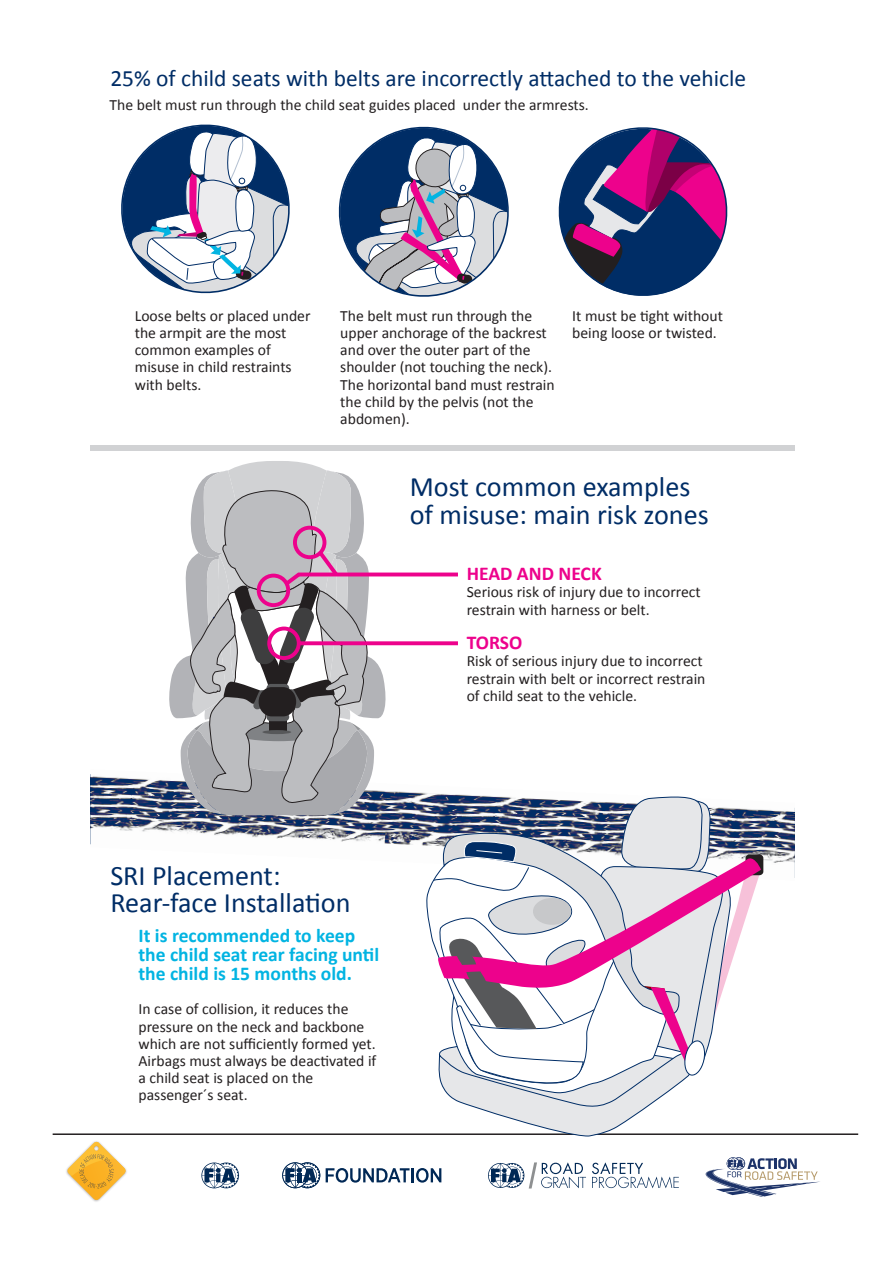
<style>
.page{position:relative;width:893px;height:1263px;background:#fff}
.page>*{position:absolute;margin:0;border:0;box-sizing:border-box;transform-origin:0 0}
.t1{font:28.2px/27.5px "Calibri";color:#002d66}
.t2{font:23.55px "Calibri";color:#002d66}
.t3{font:700 19.5px/18.8px "Calibri";color:#02b4e2}
.t4{font:700 19.5px "Calibri";color:#ed028c}
.t5{font:15.6px/17.2px "Calibri";color:#231f20}
</style>
<div class="page">
<svg style="left:67px;top:1142px;width:58px;height:58px"></svg>
<svg style="left:592px;top:1162px;width:87px;height:26px"></svg>
<svg style="left:488px;top:1162px;width:98px;height:26px"></svg>
<svg style="left:201px;top:1162px;width:38px;height:26px"></svg>
<svg style="left:706px;top:1157px;width:114px;height:40px"></svg>
<svg style="left:282px;top:1162px;width:38px;height:26px"></svg>
<svg style="left:326px;top:1168px;width:84px;height:14px"></svg>
<hr style="left:411px;top:1168px;width:3px;height:14px;background:#002855">
<svg style="left:416px;top:1168px;width:25px;height:14px"></svg>
<hr style="left:53px;top:1133px;width:805px;height:2px;background:#231f20">
<svg style="left:90px;top:774px;width:705px;height:104px"></svg>
<div style="left:745px;top:854px;width:18px;height:21px;background:#231f20;border-radius:4px"></div>
<svg style="left:558px;top:127px;width:170px;height:169px"></svg>
<div style="left:90px;top:445px;width:705px;height:5px;background:#d1d2d4"></div>
<svg style="left:338px;top:126px;width:171px;height:171px"></svg>
<svg style="left:121px;top:124px;width:169px;height:170px"></svg>
<svg style="left:166px;top:461px;width:595px;height:676px"></svg>
<h2 class="t2" style="left:110px;top:64px;width:637px">25% of child seats with belts are incorrectly attached to the vehicle</h2>
<p class="t5" style="left:110px;top:95px;width:481px">The belt must run through the child seat guides placed under the armrests.</p>
<p class="t5" style="left:135px;top:306px;width:177px">Loose belts or placed under the armpit are the most common examples of misuse in child restraints with belts.</p>
<p class="t5" style="left:572px;top:306px;width:152px">It must be tight without being loose or twisted.</p>
<p class="t5" style="left:340px;top:306px;width:216px">The belt must run through the upper anchorage of the backrest and over the outer part of the shoulder (not touching the neck).<br>The horizontal band must restrain the child by the pelvis (not the abdomen).</p>
<h1 class="t1" style="left:410px;top:472px;width:300px">Most common examples of misuse: main risk zones</h1>
<h1 class="t1" style="left:110px;top:860px;width:242px">SRI Placement:<br>Rear-face Installation</h1>
<p class="t3" style="left:139px;top:925px;width:242px">It is recommended to keep the child seat rear facing until the child is 15 months old.</p>
<p class="t5" style="left:139px;top:1000px;width:239px">In case of collision, it reduces the pressure on the neck and backbone which are not sufficiently formed yet.<br>Airbags must always be deactivated if a child seat is placed on the passenger´s seat.</p>
<p class="t4" style="left:467px;top:562px;width:136px">HEAD AND NECK</p>
<p class="t5" style="left:467px;top:583px;width:236px">Serious risk of injury due to incorrect restrain with harness or belt.</p>
<p class="t4" style="left:467px;top:631px;width:57px">TORSO</p>
<p class="t5" style="left:467px;top:652px;width:240px">Risk of serious injury due to incorrect restrain with belt or incorrect restrain of child seat to the vehicle.</p>
</div>
